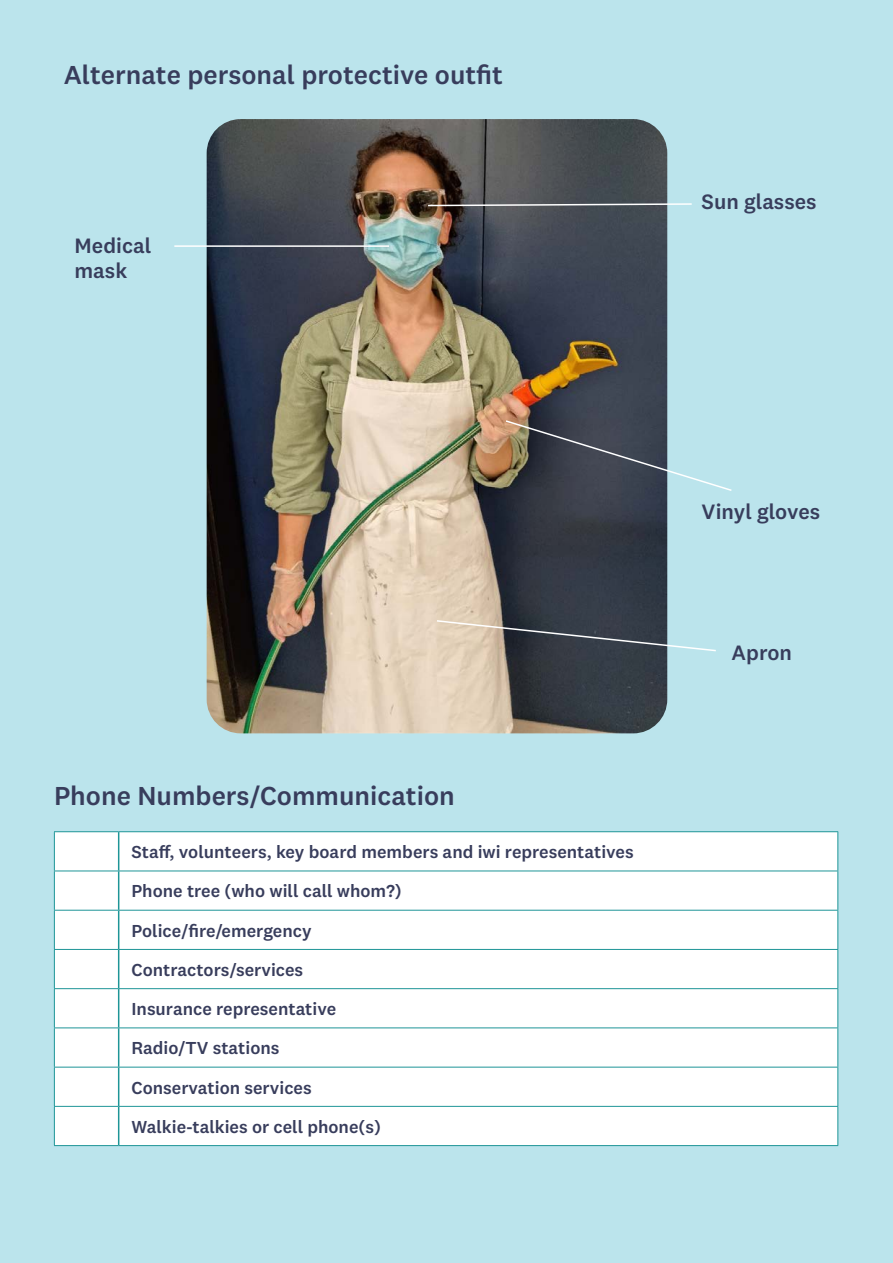
<style>
.page{position:relative;width:893px;height:1263px;background:#bbe4ec}
.page>*{position:absolute;margin:0;border:0;box-sizing:border-box;transform-origin:0 0}
.t1{font:500 27px "National 2";color:#383d5c}
.t2{font:500 21.6px/25.2px "National 2";color:#383d5c}
.t3{font:500 18px/39.2px "National 2";color:#383d5c}
</style>
<div class="page">
<div style="left:55px;top:832px;width:782px;height:313px;background:#fff"></div>
<hr style="left:54px;top:831px;width:65px;height:1px;background:#1e9597">
<hr style="left:54px;top:832px;width:1px;height:38px;background:#1e9597">
<hr style="left:119px;top:831px;width:719px;height:1px;background:#1e9597">
<hr style="left:837px;top:832px;width:1px;height:38px;background:#1e9597">
<hr style="left:54px;top:870px;width:65px;height:1px;background:#1e9597">
<hr style="left:54px;top:871px;width:1px;height:39px;background:#1e9597">
<hr style="left:119px;top:870px;width:719px;height:1px;background:#1e9597">
<hr style="left:837px;top:871px;width:1px;height:39px;background:#1e9597">
<hr style="left:54px;top:910px;width:65px;height:1px;background:#1e9597">
<hr style="left:54px;top:910px;width:1px;height:39px;background:#1e9597">
<hr style="left:119px;top:910px;width:719px;height:1px;background:#1e9597">
<hr style="left:837px;top:910px;width:1px;height:39px;background:#1e9597">
<hr style="left:54px;top:949px;width:65px;height:1px;background:#1e9597">
<hr style="left:54px;top:950px;width:1px;height:38px;background:#1e9597">
<hr style="left:119px;top:949px;width:719px;height:1px;background:#1e9597">
<hr style="left:837px;top:950px;width:1px;height:38px;background:#1e9597">
<hr style="left:54px;top:988px;width:65px;height:1px;background:#1e9597">
<hr style="left:54px;top:989px;width:1px;height:38px;background:#1e9597">
<hr style="left:119px;top:988px;width:719px;height:1px;background:#1e9597">
<hr style="left:837px;top:989px;width:1px;height:38px;background:#1e9597">
<hr style="left:54px;top:1027px;width:65px;height:1px;background:#1e9597">
<hr style="left:54px;top:1028px;width:1px;height:39px;background:#1e9597">
<hr style="left:119px;top:1027px;width:719px;height:1px;background:#1e9597">
<hr style="left:837px;top:1028px;width:1px;height:39px;background:#1e9597">
<hr style="left:54px;top:1067px;width:65px;height:1px;background:#1e9597">
<hr style="left:54px;top:1067px;width:1px;height:39px;background:#1e9597">
<hr style="left:119px;top:1067px;width:719px;height:1px;background:#1e9597">
<hr style="left:837px;top:1067px;width:1px;height:39px;background:#1e9597">
<hr style="left:54px;top:1106px;width:65px;height:1px;background:#1e9597">
<hr style="left:54px;top:1107px;width:1px;height:38px;background:#1e9597">
<hr style="left:119px;top:1106px;width:719px;height:1px;background:#1e9597">
<hr style="left:837px;top:1107px;width:1px;height:38px;background:#1e9597">
<hr style="left:54px;top:1145px;width:65px;height:1px;background:#1e9597">
<hr style="left:119px;top:1145px;width:719px;height:1px;background:#1e9597">
<hr style="left:118px;top:832px;width:1px;height:38px;background:#1e9597">
<hr style="left:118px;top:871px;width:1px;height:39px;background:#1e9597">
<hr style="left:118px;top:910px;width:1px;height:39px;background:#1e9597">
<hr style="left:118px;top:950px;width:1px;height:38px;background:#1e9597">
<hr style="left:118px;top:989px;width:1px;height:38px;background:#1e9597">
<hr style="left:118px;top:1028px;width:1px;height:39px;background:#1e9597">
<hr style="left:118px;top:1067px;width:1px;height:39px;background:#1e9597">
<hr style="left:118px;top:1107px;width:1px;height:38px;background:#1e9597">
<img style="left:207px;top:119px;width:460px;height:614px">
<hr style="left:174px;top:245px;width:215px;height:2px;background:#fff">
<svg style="left:427px;top:203px;width:265px;height:4px"></svg>
<svg style="left:504px;top:419px;width:228px;height:73px"></svg>
<svg style="left:435px;top:619px;width:281px;height:33px"></svg>
<h1 class="t1" style="left:64px;top:59px;width:441px">Alternate personal protective outfit</h1>
<p class="t2" style="left:74px;top:233px;width:78px">Medical mask</p>
<p class="t2" style="left:702px;top:188px;width:116px">Sun glasses</p>
<h1 class="t1" style="left:54px;top:779px;width:402px">Phone Numbers/Communication</h1>
<p class="t3" style="left:131px;top:832px;width:504px">Staff, volunteers, key board members and iwi representatives<br>Phone tree (who will call whom?)<br>Police/fire/emergency<br>Contractors/services<br>Insurance representative<br>Radio/TV stations<br>Conservation services<br>Walkie-talkies or cell phone(s)</p>
<p class="t2" style="left:702px;top:499px;width:120px">Vinyl gloves</p>
<p class="t2" style="left:732px;top:639px;width:62px">Apron</p>
</div>
